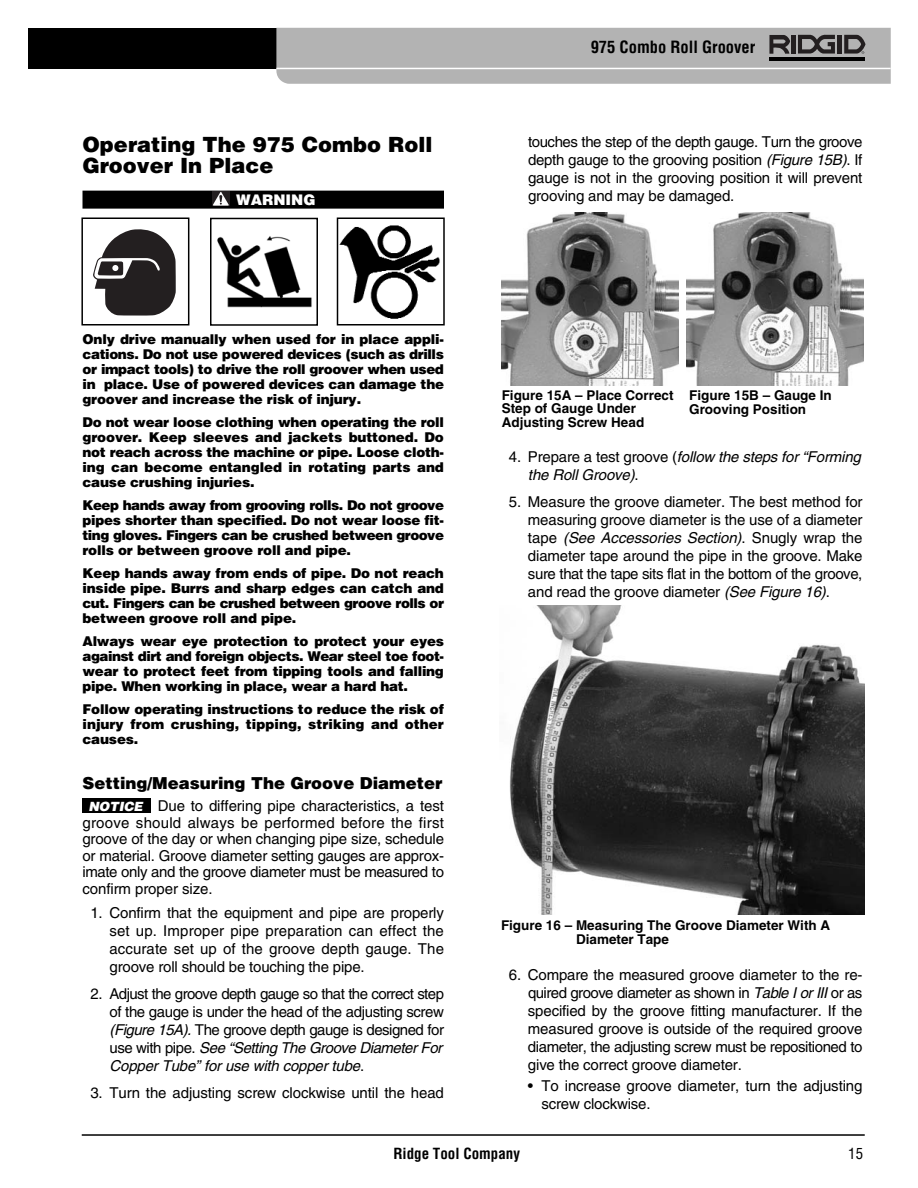
<style>
.page{position:relative;width:918px;height:1188px;background:#fff}
.page>*{position:absolute;margin:0;border:0;box-sizing:border-box;transform-origin:0 0}
.t1{font:900 21px/21px "Helvetica";color:#000}
.t2{font:900 16.5px "Helvetica";color:#000}
.t3{font:700 condensed 16.5px "Helvetica";color:#000}
.t4{font:15px/18px "Helvetica";letter-spacing:-.01em;color:#000;text-align:justify}
.t5{font:italic 15px/18px "Helvetica";color:#000}
.t6{font:700 condensed 15px "Helvetica";color:#000}
.t7{font:condensed 15px "Helvetica";color:#000}
.t8{font:900 14.7px "Helvetica";color:#fff}
.t9{font:900 13.5px/15px "Helvetica";letter-spacing:-.015em;color:#000;text-align:justify}
.t10{font:700 13.5px/13.5px "Helvetica";color:#000}
.t11{font:italic 900 12.75px "Helvetica";color:#fff}
.s1{font-style:italic}
.s2{font-style:normal}
</style>
<div class="page">
<hr style="left:82px;top:1134px;width:783px;height:2px;background:#000">
<div style="left:28px;top:28px;width:427px;height:41px;background:#000"></div>
<svg style="left:276px;top:28px;width:615px;height:56px;background:#aeaeae"></svg>
<div style="left:82px;top:191px;width:362px;height:18px;background:#000"></div>
<div style="left:212px;top:191px;width:18px;height:15px;background:#231f20"></div>
<svg style="left:213px;top:192px;width:16px;height:14px"></svg>
<img style="left:509px;top:605px;width:356px;height:309px">
<img style="left:501px;top:212px;width:178px;height:173px">
<img style="left:686px;top:213px;width:178px;height:173px">
<div style="left:82px;top:799px;width:68px;height:14px;background:#000"></div>
<svg style="left:93px;top:230px;width:83px;height:85px"></svg>
<div style="left:81px;top:218px;width:108px;height:108px;border:2px solid #000"></div>
<img style="left:340px;top:225px;width:100px;height:94px">
<div style="left:337px;top:218px;width:108px;height:108px;border:2px solid #000"></div>
<img style="left:217px;top:236px;width:95px;height:72px">
<div style="left:210px;top:218px;width:108px;height:108px;border:2px solid #000"></div>
<h1 class="t1" style="left:82px;top:135px;width:351px">Operating The 975 Combo Roll<br>Groover In Place</h1>
<p class="t8" style="left:236px;top:194px;width:81px">WARNING</p>
<p class="t9" style="left:82px;top:332px;width:363px">Only drive manually when used for in place appli&shy;cations. Do not use powered devices (such as drills or impact tools) to drive the roll groover when used in place. Use of powered devices can damage the groover and increase the risk of injury.</p>
<p class="t9" style="left:82px;top:416px;width:363px">Do not wear loose clothing when operating the roll groover. Keep sleeves and jackets buttoned. Do not reach across the machine or pipe. Loose cloth&shy;ing can become entangled in rotating parts and cause crushing injuries.</p>
<p class="t9" style="left:82px;top:499px;width:363px">Keep hands away from grooving rolls. Do not groove pipes shorter than specified. Do not wear loose fit&shy;ting gloves. Fingers can be crushed between groove rolls or between groove roll and pipe.</p>
<p class="t9" style="left:82px;top:567px;width:363px">Keep hands away from ends of pipe. Do not reach inside pipe. Burrs and sharp edges can catch and cut. Fingers can be crushed between groove rolls or between groove roll and pipe.</p>
<p class="t9" style="left:82px;top:635px;width:363px">Always wear eye protection to protect your eyes against dirt and foreign objects. Wear steel toe foot - wear to protect feet from tipping tools and falling pipe. When working in place, wear a hard hat.</p>
<p class="t9" style="left:82px;top:703px;width:363px">Follow operating instructions to reduce the risk of injury from crushing, tipping, striking and other causes.</p>
<p class="t2" style="left:82px;top:777px;width:361px">Setting/Measuring The Groove Diameter</p>
<p class="t4" style="left:83px;top:799px;width:363px;line-height:16.5px;text-indent:75px">Due to differing pipe characteristics, a test groove should always be performed before the first groove of the day or when changing pipe size, schedule or material. Groove diameter setting gauges are approx&shy;imate only and the groove diameter must be measured to confirm proper size.</p>
<p class="t4" style="left:110px;top:905px;width:336px;text-indent:-19px">1. Confirm that the equipment and pipe are properly set up. Improper pipe preparation can effect the accurate set up of the groove depth gauge. The groove roll should be touching the pipe.</p>
<p class="t4" style="left:109px;top:986px;width:337px;text-indent:-19px">2. Adjust the groove depth gauge so that the correct step of the gauge is under the head of the adjusting screw <span class="s1">(Figure 15A).</span>The groove depth gauge is designed for u s e w i t h p i p e . <span class="s1">See “Setting The Groove DiameterFor CopperTube”foruse with coppertube</span>.</p>
<p class="t4" style="left:90px;top:1085px;width:355px">3. Turn the adjusting screw clockwise until the head</p>
<p class="t11" style="left:88px;top:801px;width:58px">NOTICE</p>
<p class="t3" style="left:591px;top:41px;width:166px">975 Combo Roll Groover</p>
<p class="t4" style="left:528px;top:134px;width:336px">touches the step of the depth gauge. Turn the groove depth gauge to the grooving position <span class="s1">(Figure 15B)</span>. If gauge is not in the grooving position it will prevent grooving and may be damaged.</p>
<p class="t10" style="left:502px;top:390px;width:173px">Figure 15A – Place Correct<br>Step of Gauge Under<br>Adjusting Screw Head</p>
<p class="t10" style="left:689px;top:390px;width:144px">Figure 15B – Gauge In<br>Grooving Position</p>
<p class="t5" style="left:528px;top:449px;width:337px;text-indent:-19px"><span class="s2">4 . P r e p a r e a t e s t g r o o v e (</span> follow the steps for“Forming the RollGroove)<span class="s2">.</span></p>
<p class="t4" style="left:528px;top:494px;width:336px;text-indent:-19px">5. Measure the groove diameter. The best method for measuring groove diameter is the use of a diameter t a p e <span class="s1">(See Accessories Section)</span>. S n u g l y w r a p t h e diameter tape around the pipe in the groove. Make sure that the tape sits flat in the bottom of the groove, and read the groove diameter <span class="s1">(See Figure 16)</span>.</p>
<p class="t10" style="left:576px;top:920px;width:256px;text-indent:-75px">Figure 16 – Measuring The Groove Diameter With A<br>Diameter Tape</p>
<p class="t4" style="left:528px;top:967px;width:336px;text-indent:-19px">6. Compare the measured groove diameter to the re - quired groove diameter as shown in <span class="s1">Table IorIII</span>or as specified by the groove fitting manufacturer. If the mea sured groove is outside of the required groove diameter, the adjusting screw must be repositioned to give the correct groove diameter.</p>
<p class="t4" style="left:541px;top:1078px;width:322px;text-indent:-13px">• To increase groove diameter, turn the adjusting screw clockwise.</p>
<p class="t6" style="left:393px;top:1148px;width:128px">Ridge Tool Company</p>
<p class="t7" style="left:848px;top:1148px;width:16px">15</p>
</div>
